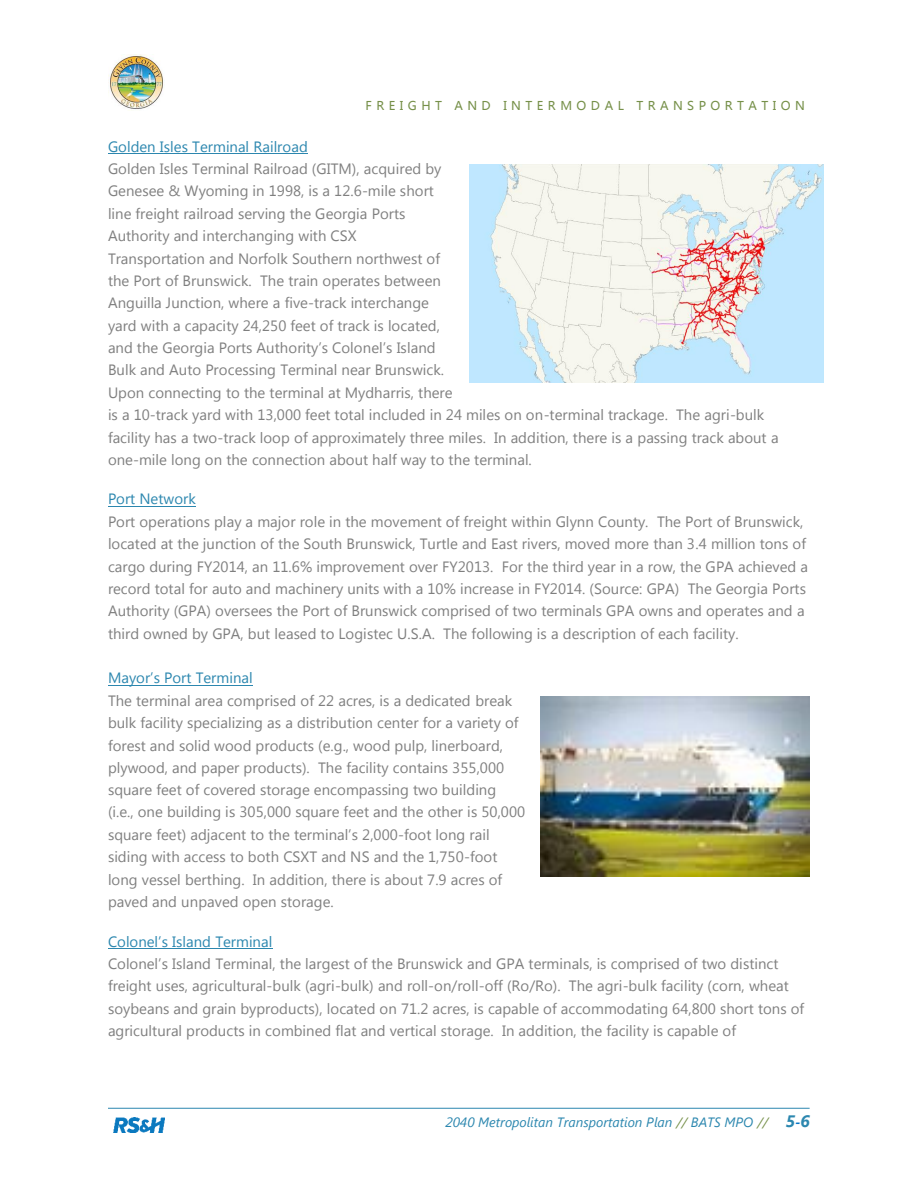
<style>
.page{position:relative;width:918px;height:1188px;background:#fff}
.page>*{position:absolute;margin:0;border:0;box-sizing:border-box;transform-origin:0 0}
.t1{font:15px/22.4px "Segoe UI";color:#7f7f7f}
.t2{font:15px "Segoe UI";color:#2c87af}
.t3{font:italic 13.5px "Segoe UI";color:#2c87af}
.t4{font:12px "Microsoft Ya Hei";letter-spacing:.37em;color:#769049}
.s1{color:#769049}
.s2{font-weight:700;font-size:16.5px}
.s3{font-weight:700;color:#0073c6}
</style>
<div class="page">
<img style="left:113px;top:1117px;width:51px;height:16px">
<img style="left:108px;top:54px;width:55px;height:55px">
<hr style="left:108px;top:1108px;width:702px;height:1px;background:#2c87af">
<hr style="left:108px;top:153px;width:200px;height:1px;background:#2c87af">
<hr style="left:108px;top:506px;width:88px;height:1px;background:#2c87af">
<hr style="left:108px;top:685px;width:145px;height:1px;background:#2c87af">
<hr style="left:108px;top:948px;width:165px;height:1px;background:#2c87af">
<img style="left:470px;top:164px;width:354px;height:219px">
<img style="left:540px;top:696px;width:270px;height:180px">
<p class="t4" style="left:366px;top:97px;width:441px">FREIGHT AND INTERMODAL TRANSPORTATION</p>
<p class="t2" style="left:108px;top:136px;width:201px">Golden Isles Terminal Railroad</p>
<p class="t1" style="left:108px;top:156px;width:672px">Golden Isles Terminal Railroad (GITM), acquired by<br>Genesee &amp; Wyoming in 1998, is a 12.6-mile short<br>line freight railroad serving the Georgia Ports<br>Authority and interchanging with CSX<br>Transportation and Norfolk Southern northwest of<br>the Port of Brunswick. The train operates between<br>Anguilla Junction, where a five-track interchange<br>yard with a capacity 24,250 feet of track is located,<br>and the Georgia Ports Authority’s Colonel’s Island<br>Bulk and Auto Processing Terminal near Brunswick.<br>Upon connecting to the terminal at Mydharris, there<br>is a 10-track yard with 13,000 feet total included in 24 miles on on-terminal trackage. The agri-bulk facility has a two-track loop of approximately three miles. In addition, there is a passing track about a one-mile long on the connection about half way to the terminal.</p>
<p class="t2" style="left:108px;top:488px;width:89px">Port Network</p>
<p class="t1" style="left:108px;top:509px;width:702px">Port operations play a major role in the movement of freight within Glynn County. The Port of Brunswick, located at the junction of the South Brunswick, Turtle and East rivers, moved more than 3.4 million tons of cargo during FY2014, an 11.6% improvement over FY2013. For the third year in a row, the GPA achieved a record total for auto and machinery units with a 10% increase in FY2014. (Source: GPA) The Georgia Ports Authority (GPA) oversees the Port of Brunswick comprised of two terminals GPA owns and operates and a third owned by GPA, but leased to Logistec U.S.A. The following is a description of each facility.</p>
<p class="t2" style="left:108px;top:667px;width:146px">Mayor’s Port Terminal</p>
<p class="t1" style="left:108px;top:688px;width:419px">The terminal area comprised of 22 acres, is a dedicated break bulk facility specializing as a distribution center for a variety of forest and solid wood products (e.g., wood pulp, linerboard, plywood, and paper products). The facility contains 355,000 square feet of covered storage encompassing two building (i.e., one building is 305,000 square feet and the other is 50,000 square feet) adjacent to the terminal’s 2,000-foot long rail siding with access to both CSXT and NS and the 1,750-foot long vessel berthing. In addition, there is about 7.9 acres of paved and unpaved open storage.</p>
<p class="t2" style="left:108px;top:930px;width:166px">Colonel’s Island Terminal</p>
<p class="t1" style="left:108px;top:951px;width:698px">Colonel’s Island Terminal, the largest of the Brunswick and GPA terminals, is comprised of two distinct freight uses, agricultural-bulk (agri-bulk) and roll-on/roll-off (Ro/Ro). The agri-bulk facility (corn, wheat soybeans and grain byproducts), located on 71.2 acres, is capable of accommodating 64,800 short tons of agricultural products in combined flat and vertical storage. In addition, the facility is capable of</p>
<p class="t3" style="left:446px;top:1112px;width:366px">2040 Metropolitan Transportation Plan <span class="s1">//</span> BATS MPO <span class="s1">//</span> <span class="s2">5</span><span class="s3">-</span><span class="s2">6</span></p>
</div>
